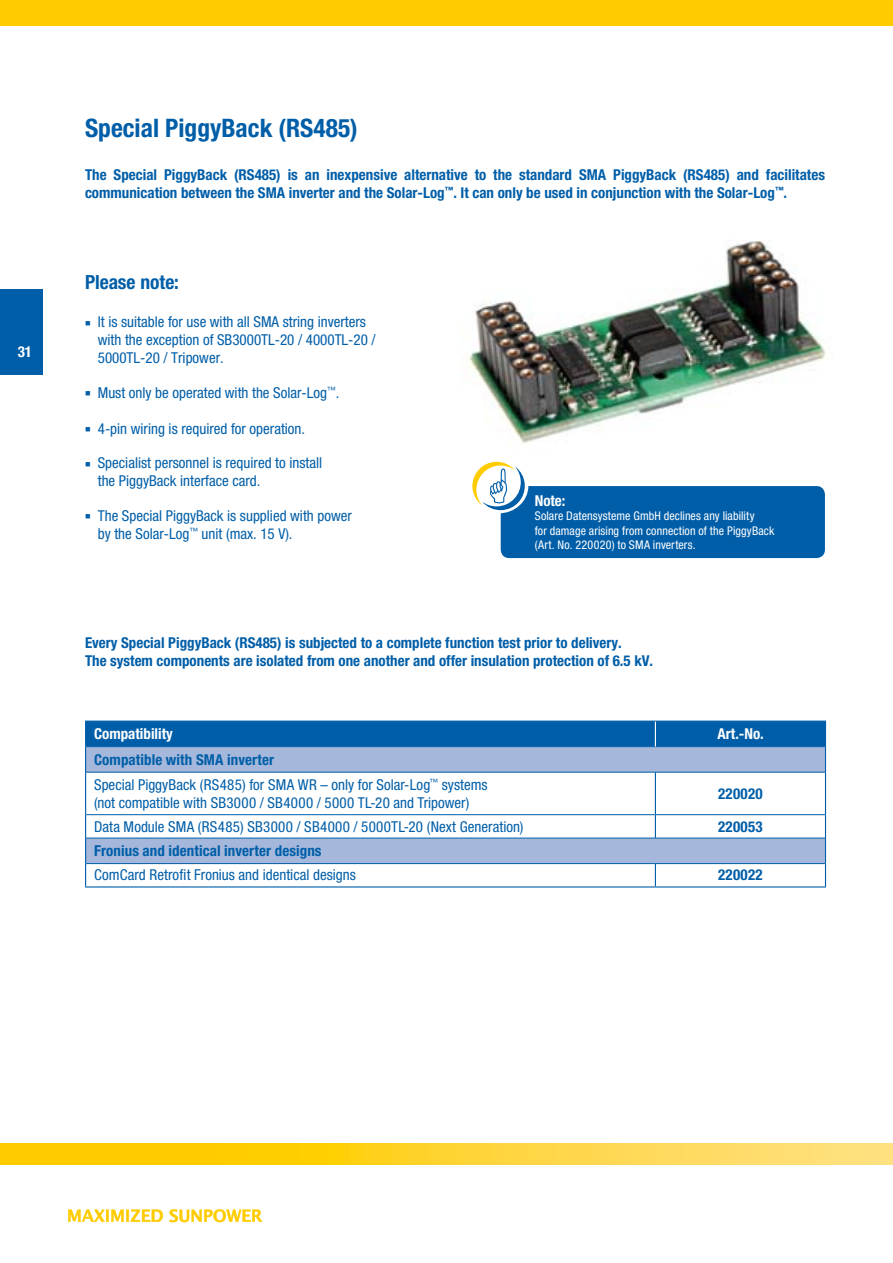
<style>
.page{position:relative;width:893px;height:1263px;background:#fff}
.page>*{position:absolute;margin:0;border:0;box-sizing:border-box;transform-origin:0 0}
.t1{font:700 condensed 25.5px "Helvetica Neue LT Pro";color:#005ea8}
.t2{font:700 condensed 19.5px "Helvetica Neue LT Pro";color:#005ea8}
.t3{font:condensed 15px/18px "Helvetica Neue LT Pro";color:#005ea8}
.t4{font:700 condensed 15px/18px "Helvetica Neue LT Pro";color:#005ea8}
.t5{font:700 condensed 15px "Helvetica Neue LT Pro";color:#fff}
.t6{font:condensed 12px/14.4px "Helvetica Neue LT Pro";letter-spacing:.01em;color:#fff}
.s1{font-weight:700}
</style>
<div class="page">
<div style="left:0;top:0;width:893px;height:26px;background:#fecc00"></div>
<svg style="left:68px;top:1209px;width:195px;height:13px"></svg>
<svg style="left:0;top:1144px;width:893px;height:20px;background:#ffd332"></svg>
<div style="left:0;top:289px;width:43px;height:85px;background:#005ea8"></div>
<svg style="left:86px;top:773px;width:739px;height:90px"></svg>
<hr style="left:86px;top:772px;width:569px;height:1px;background:#005ea8">
<hr style="left:655px;top:772px;width:170px;height:1px;background:#005ea8">
<hr style="left:86px;top:814px;width:569px;height:1px;background:#005ea8">
<hr style="left:656px;top:814px;width:169px;height:1px;background:#005ea8">
<hr style="left:86px;top:838px;width:569px;height:1px;background:#005ea8">
<hr style="left:655px;top:838px;width:170px;height:1px;background:#005ea8">
<hr style="left:86px;top:863px;width:569px;height:1px;background:#005ea8">
<hr style="left:655px;top:863px;width:170px;height:1px;background:#005ea8">
<hr style="left:655px;top:772px;width:1px;height:43px;background:#005ea8">
<svg style="left:655px;top:815px;width:1px;height:23px"></svg>
<svg style="left:655px;top:864px;width:1px;height:22px"></svg>
<hr style="left:85px;top:720px;width:570px;height:2px;background:#005ea8">
<hr style="left:655px;top:720px;width:171px;height:2px;background:#005ea8">
<hr style="left:85px;top:772px;width:1px;height:43px;background:#005ea8">
<hr style="left:825px;top:772px;width:1px;height:43px;background:#005ea8">
<svg style="left:85px;top:815px;width:1px;height:71px"></svg>
<svg style="left:825px;top:815px;width:1px;height:71px"></svg>
<hr style="left:85px;top:886px;width:570px;height:1px;background:#005ea8">
<hr style="left:655px;top:886px;width:171px;height:1px;background:#005ea8">
<svg style="left:85px;top:721px;width:741px;height:51px;background:#5089c0"></svg>
<img style="left:469px;top:240px;width:358px;height:204px">
<div style="left:501px;top:486px;width:324px;height:72px;background:#005ea8;border-radius:9px"></div>
<div style="left:469px;top:459px;width:59px;height:54px;background:#fff;border-radius:50%"></div>
<svg style="left:472px;top:461px;width:53px;height:49px"></svg>
<p class="t5" style="left:18px;top:343px;width:16px">31</p>
<h1 class="t1" style="left:85px;top:113px;width:274px">Special PiggyBack (RS485)</h1>
<p class="t4" style="left:85px;top:166px;width:741px">The Special PiggyBack (RS485) is an inexpensive alternative to the standard SMA PiggyBack (RS485) and facilitates communication between the SMA inverter and the Solar-Log<sup>™</sup>. It can only be used in conjunction with the Solar-Log<sup>™</sup>.</p>
<h2 class="t2" style="left:85px;top:270px;width:95px">Please note:</h2>
<p class="t3" style="left:98px;top:313px;width:279px;text-indent:-13px">■ It is suitable for use with all SMA string inverters with the exception of SB3000TL-20 / 4000TL-20 /<br>5000TL-20 / Tripower.</p>
<p class="t3" style="left:85px;top:383px;width:256px">■ Must only be operated with the Solar-Log<sup>™</sup>.</p>
<p class="t3" style="left:85px;top:419px;width:222px">■ 4-pin wiring is required for operation.</p>
<p class="t3" style="left:98px;top:454px;width:226px;text-indent:-13px">■ Specialist personnel is required to install the PiggyBack interface card.</p>
<p class="t3" style="left:98px;top:506px;width:256px;text-indent:-13px">■ The Special PiggyBack is supplied with power by the Solar-Log<sup>™</sup> unit (max. 15 V).</p>
<p class="t5" style="left:535px;top:491px;width:32px">Note:</p>
<p class="t6" style="left:535px;top:509px;width:241px">Solare Datensysteme GmbH declines any liability<br>for damage arising from connection of the PiggyBack (Art. No. 220020) to SMA inverters.</p>
<p class="t4" style="left:85px;top:634px;width:570px">Every Special PiggyBack (RS485) is subjected to a complete function test prior to delivery.<br>The system components are isolated from one another and offer insulation protection of 6.5 kV.</p>
<p class="t5" style="left:94px;top:725px;width:80px">Compatibility</p>
<p class="t5" style="left:718px;top:725px;width:48px">Art.-No.</p>
<p class="t3" style="left:94px;top:747px;width:395px;line-height:25px"><span class="s1">Compatible with SMA inverter<br></span>Special PiggyBack (RS485) for SMA WR – only for Solar-Log<sup>™</sup> systems</p>
<p class="t3" style="left:94px;top:793px;width:377px">(not compatible with SB3000 / SB4000 / 5000 TL-20 and Tripower)</p>
<p class="t4" style="left:718px;top:784px;width:46px">220020</p>
<p class="t3" style="left:94px;top:817px;width:431px">Data Module SMA (RS485) SB3000 / SB4000 / 5000TL-20 (Next Generation)</p>
<p class="t4" style="left:718px;top:817px;width:46px">220053</p>
<p class="t4" style="left:94px;top:842px;width:229px">Fronius and identical inverter designs</p>
<p class="t3" style="left:94px;top:866px;width:263px">ComCard Retrofit Fronius and identical designs</p>
<p class="t4" style="left:718px;top:866px;width:46px">220022</p>
</div>
